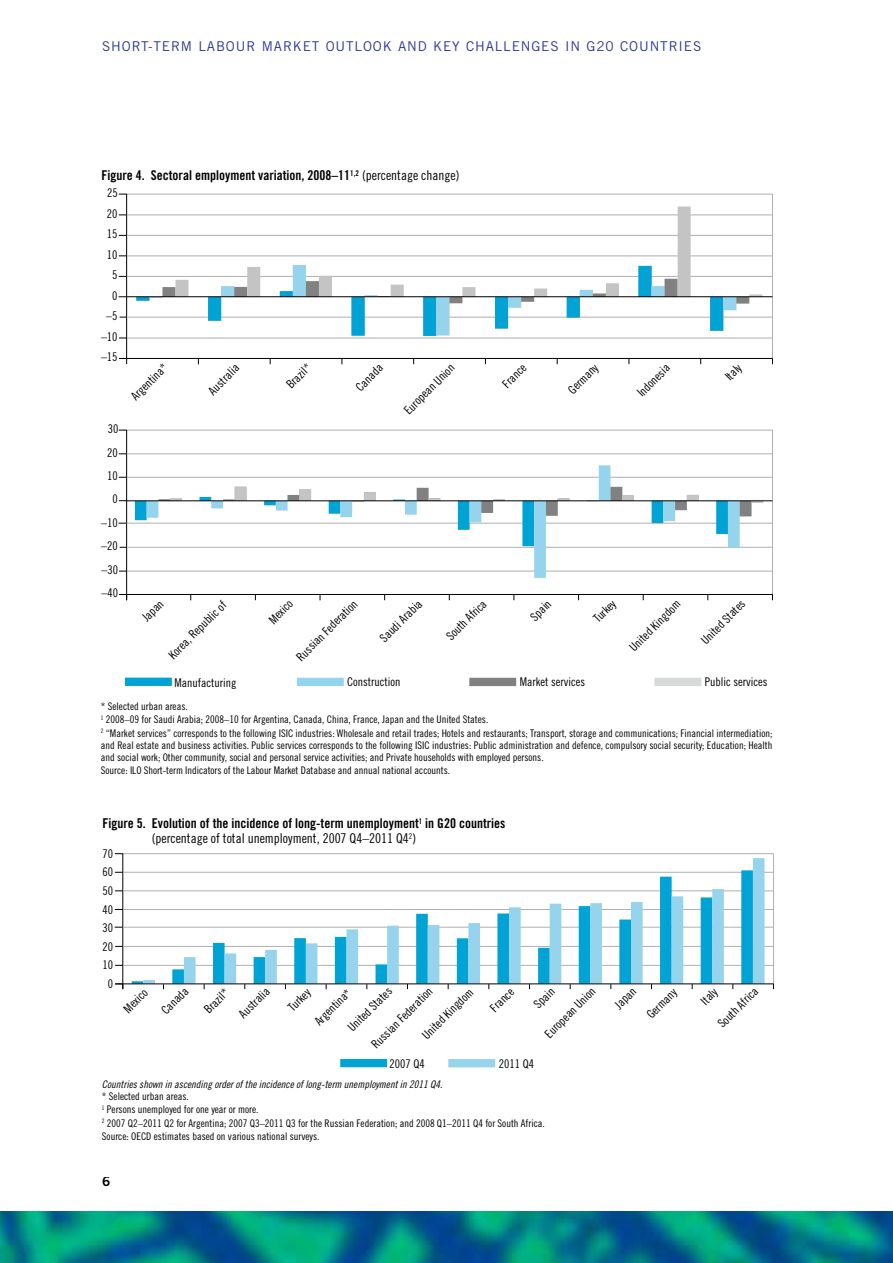
<style>
.page{position:relative;width:893px;height:1263px;background:#fff}
.page>*{position:absolute;margin:0;border:0;box-sizing:border-box;transform-origin:0 0}
.t1{font:13.5px "Trade Gothic LT Std Bd Cn 20";color:#000}
.t2{font:13.5px "Trade Gothic LT Std";letter-spacing:.065em;color:#2c3791}
.t3{font:13.5px "Trade Gothic LT Std Cn 18";color:#000}
.t4{font:13.5px "Trade Gothic LT Std Bd 2";color:#000}
.t5{font:12px/23.4px "Trade Gothic LT Std Cn 18";color:#000;text-align:center}
.t6{font:10.5px/13.5px "Trade Gothic LT Std Cn 18";color:#000}
.t7{font:10.5px "Trade Gothic LT Std Cn 18 Obl";color:#000}
.s1{font-family:"Trade Gothic LT Std Cn 18"}
</style>
<div class="page">
<img style="left:0;top:1212px;width:893px;height:51px">
<hr style="left:123px;top:853px;width:651px;height:1px;background:#afafb0">
<hr style="left:773px;top:853px;width:1px;height:131px;background:#afafb0">
<hr style="left:123px;top:853px;width:1px;height:136px;background:#000">
<hr style="left:123px;top:872px;width:650px;height:1px;background:#afafb0">
<hr style="left:123px;top:890px;width:650px;height:1px;background:#afafb0">
<hr style="left:123px;top:909px;width:650px;height:1px;background:#afafb0">
<hr style="left:123px;top:927px;width:650px;height:1px;background:#afafb0">
<hr style="left:123px;top:946px;width:650px;height:1px;background:#afafb0">
<hr style="left:123px;top:965px;width:650px;height:1px;background:#afafb0">
<svg style="left:143px;top:858px;width:621px;height:126px"></svg>
<hr style="left:115px;top:984px;width:659px;height:1px;background:#000">
<div style="left:448px;top:1059px;width:47px;height:8px;background:#96d3ec"></div>
<div style="left:340px;top:1059px;width:47px;height:8px;background:#00a3d3"></div>
<hr style="left:126px;top:194px;width:647px;height:1px;background:#afafb0">
<hr style="left:772px;top:194px;width:1px;height:164px;background:#afafb0">
<hr style="left:126px;top:194px;width:1px;height:170px;background:#000">
<hr style="left:119px;top:358px;width:654px;height:1px;background:#000">
<hr style="left:126px;top:430px;width:647px;height:1px;background:#afafb0">
<hr style="left:772px;top:430px;width:1px;height:164px;background:#afafb0">
<hr style="left:126px;top:430px;width:1px;height:170px;background:#000">
<hr style="left:119px;top:594px;width:654px;height:1px;background:#000">
<hr style="left:127px;top:235px;width:645px;height:1px;background:#afafb0">
<hr style="left:127px;top:215px;width:646px;height:1px;background:#afafb0">
<hr style="left:127px;top:256px;width:645px;height:1px;background:#afafb0">
<hr style="left:127px;top:276px;width:645px;height:1px;background:#afafb0">
<hr style="left:128px;top:317px;width:644px;height:1px;background:#afafb0">
<hr style="left:127px;top:338px;width:645px;height:1px;background:#afafb0">
<hr style="left:127px;top:454px;width:646px;height:1px;background:#afafb0">
<hr style="left:127px;top:477px;width:646px;height:1px;background:#afafb0">
<hr style="left:127px;top:523px;width:646px;height:1px;background:#afafb0">
<hr style="left:128px;top:547px;width:644px;height:1px;background:#afafb0">
<hr style="left:127px;top:571px;width:646px;height:1px;background:#afafb0">
<svg style="left:136px;top:287px;width:613px;height:49px"></svg>
<svg style="left:175px;top:207px;width:587px;height:89px"></svg>
<svg style="left:147px;top:465px;width:593px;height:113px"></svg>
<svg style="left:135px;top:487px;width:628px;height:59px"></svg>
<hr style="left:127px;top:296px;width:645px;height:1px;background:#000">
<hr style="left:126px;top:501px;width:646px;height:1px;background:#000">
<div style="left:297px;top:678px;width:47px;height:8px;background:#96d3ec"></div>
<div style="left:469px;top:678px;width:47px;height:8px;background:#818181"></div>
<div style="left:654px;top:678px;width:47px;height:8px;background:#d8d9d9"></div>
<div style="left:125px;top:678px;width:47px;height:8px;background:#00a3d3"></div>
<p class="t2" style="left:102px;top:38px;width:599px">SHORT-TERM LABOUR MARKET OUTLOOK AND KEY CHALLENGES IN G20 COUNTRIES</p>
<p class="t1" style="left:101px;top:167px;width:360px">Figure 4. Sectoral employment variation, 2008–11<sup>1,2</sup> <span class="s1">(percentage change)</span></p>
<p class="t5" style="left:107px;top:181px;width:12px">25</p>
<p class="t5" style="left:107px;top:222px;width:12px">15</p>
<p class="t5" style="left:107px;top:202px;width:12px">20</p>
<p class="t5" style="left:107px;top:244px;width:12px;line-height:20.9px">10<br>5<br>0</p>
<p class="t5" style="left:101px;top:305px;width:18px;line-height:20.5px">–5 –10 –15</p>
<p class="t5" style="left:101px;top:417px;width:19px;text-align:right">30<br>20<br>10<br>0 –10 –20 –30 –40</p>
<p class="t5" style="left:280px;top:378px;width:31px;rotate:-45deg">Brazil*</p>
<p class="t5" style="left:125px;top:390px;width:47px;rotate:-45deg">Argentina*</p>
<p class="t5" style="left:562px;top:383px;width:38px;rotate:-45deg">Germany</p>
<p class="t5" style="left:398px;top:404px;width:67px;rotate:-45deg">European Union</p>
<p class="t5" style="left:496px;top:377px;width:29px;rotate:-45deg">France</p>
<p class="t5" style="left:719px;top:370px;width:19px;rotate:-45deg">Italy</p>
<p class="t5" style="left:202px;top:384px;width:39px;rotate:-45deg">Australia</p>
<p class="t5" style="left:349px;top:380px;width:34px;rotate:-45deg">Canada</p>
<p class="t5" style="left:631px;top:386px;width:42px;rotate:-45deg">Indonesia</p>
<p class="t5" style="left:162px;top:648px;width:77px;rotate:-45deg">Korea, Republic of</p>
<p class="t5" style="left:290px;top:650px;width:82px;rotate:-45deg">Russian Federation</p>
<p class="t5" style="left:587px;top:612px;width:28px;rotate:-45deg">Turkey</p>
<p class="t5" style="left:136px;top:611px;width:26px;rotate:-45deg">Japan</p>
<p class="t5" style="left:263px;top:613px;width:29px;rotate:-45deg">Mexico</p>
<p class="t5" style="left:524px;top:610px;width:25px;rotate:-45deg">Spain</p>
<p class="t5" style="left:374px;top:631px;width:55px;rotate:-45deg">Saudi Arabia</p>
<p class="t5" style="left:440px;top:630px;width:53px;rotate:-45deg">South Africa</p>
<p class="t5" style="left:623px;top:640px;width:68px;rotate:-45deg">United Kingdom</p>
<p class="t5" style="left:695px;top:633px;width:58px;rotate:-45deg">United States</p>
<p class="t5" style="left:174px;top:671px;width:63px">Manufacturing</p>
<p class="t5" style="left:347px;top:670px;width:55px">Construction</p>
<p class="t5" style="left:520px;top:670px;width:67px">Market services</p>
<p class="t5" style="left:705px;top:670px;width:64px">Public services</p>
<p class="t6" style="left:101px;top:699px;width:673px">* Selected urban areas.<br><sup>1</sup> 2008–09 for Saudi Arabia; 2008–10 for Argentina, Canada, China, France, Japan and the United States.<br><sup>2</sup> “Market services” corresponds to the following ISIC industries: Wholesale and retail trades; Hotels and restaurants; Transport, storage and communications; Financial intermediation;</p>
<p class="t6" style="left:101px;top:739px;width:673px;line-height:12px">and Real estate and business activities. Public services corresponds to the following ISIC industries: Public administration and defence, compulsory social security; Education; Health and social work; Other community, social and personal service activities; and Private households with employed persons.</p>
<p class="t6" style="left:101px;top:764px;width:351px">Source: ILO Short-term Indicators of the Labour Market Database and annual national accounts.</p>
<p class="t1" style="left:103px;top:815px;width:404px">Figure 5. Evolution of the incidence of long-term unemployment<sup>1</sup> in G20 countries</p>
<p class="t3" style="left:152px;top:830px;width:266px">(percentage of total unemployment, 2007 Q4–2011 Q4<sup>2</sup>)</p>
<p class="t5" style="left:102px;top:842px;width:12px">70</p>
<p class="t5" style="left:102px;top:881px;width:12px;line-height:18.6px">50<br>40<br>30<br>20<br>10<br>0</p>
<p class="t5" style="left:102px;top:860px;width:12px">60</p>
<p class="t5" style="left:198px;top:1003px;width:31px;rotate:-45deg">Brazil*</p>
<p class="t5" style="left:118px;top:1002px;width:29px;rotate:-45deg">Mexico</p>
<p class="t5" style="left:341px;top:1021px;width:58px;rotate:-45deg">United States</p>
<p class="t5" style="left:282px;top:1000px;width:28px;rotate:-45deg">Turkey</p>
<p class="t5" style="left:308px;top:1015px;width:47px;rotate:-45deg">Argentina*</p>
<p class="t5" style="left:416px;top:1029px;width:68px;rotate:-45deg">United Kingdom</p>
<p class="t5" style="left:484px;top:1001px;width:29px;rotate:-45deg">France</p>
<p class="t5" style="left:527px;top:998px;width:25px;rotate:-45deg">Spain</p>
<p class="t5" style="left:155px;top:1004px;width:34px;rotate:-45deg">Canada</p>
<p class="t5" style="left:233px;top:1007px;width:39px;rotate:-45deg">Australia</p>
<p class="t5" style="left:365px;top:1038px;width:82px;rotate:-45deg">Russian Federation</p>
<p class="t5" style="left:712px;top:1017px;width:53px;rotate:-45deg">South Africa</p>
<p class="t5" style="left:538px;top:1027px;width:67px;rotate:-45deg">European Union</p>
<p class="t5" style="left:608px;top:998px;width:26px;rotate:-45deg">Japan</p>
<p class="t5" style="left:641px;top:1008px;width:38px;rotate:-45deg">Germany</p>
<p class="t5" style="left:694px;top:994px;width:19px;rotate:-45deg">Italy</p>
<p class="t5" style="left:390px;top:1052px;width:37px">2007 Q4</p>
<p class="t5" style="left:499px;top:1051px;width:37px">2011 Q4</p>
<p class="t7" style="left:102px;top:1078px;width:342px">Countries shown in ascending order of the incidence of long-term unemployment in 2011 Q4.</p>
<p class="t6" style="left:102px;top:1089px;width:444px">* Selected urban areas.<br><sup>1</sup> Persons unemployed for one year or more.<br><sup>2</sup> 2007 Q2–2011 Q2 for Argentina; 2007 Q3–2011 Q3 for the Russian Federation; and 2008 Q1–2011 Q4 for South Africa.<br>Source: OECD estimates based on various national surveys.</p>
<p class="t4" style="left:102px;top:1173px;width:10px">6</p>
</div>
